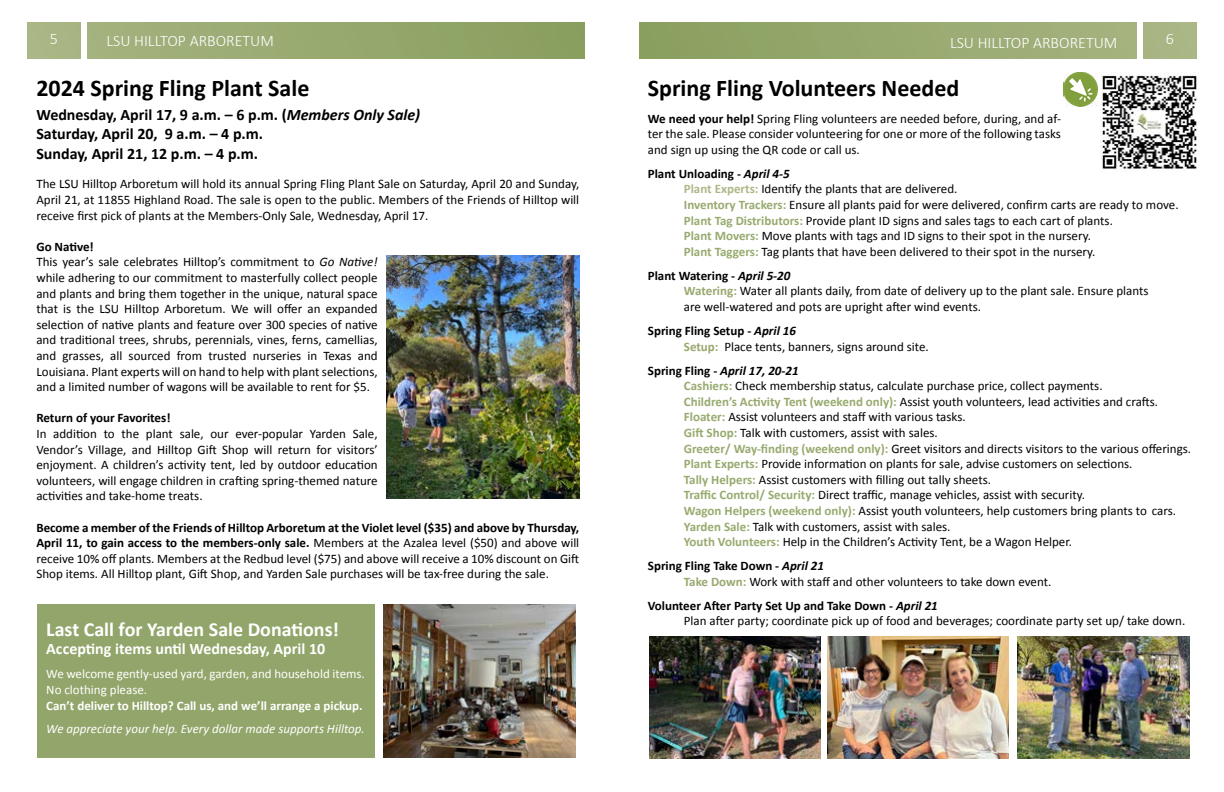
<style>
.page{position:relative;width:1224px;height:792px;background:#fff}
.page>*{position:absolute;margin:0;border:0;box-sizing:border-box;transform-origin:0 0}
.t1{font:700 24px "Calibri";color:#000}
.t2{font:700 20px "Calibri";color:#fff}
.t3{font:700 16px/19.2px "Calibri";color:#000}
.t4{font:300 16px "Calibri";color:#fff}
.t5{font:700 16px "Calibri";color:#fff}
.t6{font:13px/15.6px "Calibri";color:#000}
.t7{font:13px/15.6px "Calibri";color:#fff}
.t8{font:700 13px "Calibri";color:#fff}
.t9{font:italic 13px "Calibri";color:#fff}
.t10{font:700 13px "Calibri";color:#000}
.s1{font-style:italic}
.s2{font-weight:700}
.s3{font-weight:700;font-style:italic}
.s4{font-weight:700;color:#adb888}
.s5{font-weight:700;color:#98aa6f}
.s6{font-weight:700;color:#98a96e}
</style>
<div class="page">
<div style="left:37px;top:604px;width:337px;height:154px;background:#92a56a"></div>
<img style="left:383px;top:604px;width:193px;height:154px">
<img style="left:387px;top:256px;width:192px;height:243px">
<img style="left:828px;top:636px;width:180px;height:123px">
<img style="left:650px;top:636px;width:170px;height:123px">
<img style="left:1017px;top:636px;width:173px;height:123px">
<img style="left:88px;top:23px;width:497px;height:36px">
<img style="left:639px;top:23px;width:497px;height:36px">
<img style="left:1100px;top:72px;width:98px;height:100px">
<img style="left:1064px;top:73px;width:34px;height:34px">
<p class="t4" style="left:50px;top:29px;width:10px">5</p>
<p class="t4" style="left:106px;top:31px;width:169px">LSU HILLTOP ARBORETUM</p>
<p class="t4" style="left:950px;top:33px;width:169px">LSU HILLTOP ARBORETUM</p>
<p class="t4" style="left:1166px;top:29px;width:10px">6</p>
<h1 class="t1" style="left:36px;top:71px;width:275px">2024 Spring Fling Plant Sale</h1>
<p class="t3" style="left:36px;top:105px;width:385px">Wednesday, April 17, 9 a.m. – 6 p.m. (<span class="s1">Members Only Sale)<br></span>Saturday, April 20, 9 a.m. – 4 p.m.<br>Sunday, April 21, 12 p.m. – 4 p.m.</p>
<p class="t6" style="left:36px;top:176px;width:544px;text-align:justify">The LSU Hilltop Arboretum will hold its annual Spring Fling Plant Sale on Saturday, April 20 and Sunday, April 21, at 11855 Highland Road. The sale is open to the public. Members of the Friends of Hilltop will receive first pick of plants at the Members-Only Sale, Wednesday, April 17.</p>
<p class="t6" style="left:36px;top:238px;width:343px"><span class="s2">Go Native!<br></span>This year’s sale celebrates Hilltop’s commitment to <span class="s1">Go Native! </span>while adhering to our commitment to masterfully collect people and plants and bring them together in the unique, natural space that is the LSU Hilltop Arboretum. We will offer an expanded selection of native plants and feature over 300 species of native and traditional trees, shrubs, perennials, vines, ferns, camellias, and grasses, all sourced from trusted nurseries in Texas and Louisiana. Plant experts will on hand to help with plant selections, and a limited number of wagons will be available to rent for $5.</p>
<p class="t10" style="left:36px;top:409px;width:136px">Return of your Favorites!</p>
<p class="t6" style="left:36px;top:425px;width:343px;text-align:justify">In addition to the plant sale, our ever-popular Yarden Sale, Vendor’s Village, and Hilltop Gift Shop will return for visitors’ enjoyment. A children’s activity tent, led by outdoor education volunteers, will engage children in crafting spring-themed nature activities and take-home treats.</p>
<p class="t6" style="left:36px;top:519px;width:544px;text-align:justify"><span class="s2">Become a member of the Friends of Hilltop Arboretum at the Violet level ($35) and above by Thursday, April 11, to gain access to the members-only sale.</span> Members at the Azalea level ($50) and above will receive 10% off plants. Members at the Redbud level ($75) and above will receive a 10% discount on Gift Shop items. All Hilltop plant, Gift Shop, and Yarden Sale purchases will be tax-free during the sale.</p>
<h2 class="t2" style="left:46px;top:616px;width:294px">Last Call for Yarden Sale Donations!</h2>
<p class="t5" style="left:46px;top:638px;width:280px">Accepting items until Wednesday, April 10</p>
<p class="t7" style="left:46px;top:666px;width:320px">We welcome gently-used yard, garden, and household items.<br>No clothing please.</p>
<p class="t8" style="left:46px;top:696px;width:318px">Can’t deliver to Hilltop? Call us, and we’ll arrange a pickup.</p>
<p class="t9" style="left:46px;top:720px;width:320px">We appreciate your help. Every dollar made supports Hilltop.</p>
<h1 class="t1" style="left:648px;top:71px;width:313px">Spring Fling Volunteers Needed</h1>
<p class="t6" style="left:648px;top:110px;width:415px;text-align:justify"><span class="s2">We need your help!</span> Spring Fling volunteers are needed before, during, and af&shy;ter the sale. Please consider volunteering for one or more of the following tasks and sign up using the QR code or call us.</p>
<p class="t6" style="left:684px;top:165px;width:496px;text-indent:-36px"><span class="s2">Plant Unloading -</span> <span class="s3">April 4-5<br></span><span class="s4">Plant Experts:</span> Identify the plants that are delivered.<br><span class="s5">Inventory Trackers:</span> Ensure all plants paid for were delivered, confirm carts are ready to move.<br><span class="s5">Plant Tag Distributors:</span> Provide plant ID signs and sales tags to each cart of plants.<br><span class="s5">Plant Movers:</span> Move plants with tags and ID signs to their spot in the nursery.<br><span class="s5">Plant Taggers:</span> Tag plants that have been delivered to their spot in the nursery.</p>
<p class="t6" style="left:684px;top:267px;width:466px;text-indent:-36px"><span class="s2">Plant Watering -</span> <span class="s3">April 5-20<br></span><span class="s6">Watering:</span> Water all plants daily, from date of delivery up to the plant sale. Ensure plants are well-watered and pots are upright after wind events.</p>
<p class="t6" style="left:684px;top:322px;width:247px;text-indent:-36px"><span class="s2">Spring Fling Setup -</span> <span class="s3">April 16<br></span><span class="s6">Setup:</span> Place tents, banners, signs around site.</p>
<p class="t6" style="left:684px;top:362px;width:509px;text-indent:-36px"><span class="s2">Spring Fling -</span> <span class="s3">April 17, 20-21<br></span><span class="s5">Cashiers:</span> Check membership status, calculate purchase price, collect payments.<br><span class="s5">Children’s Activity Tent (weekend only):</span> Assist youth volunteers, lead activities and crafts.<br><span class="s5">Floater:</span> Assist volunteers and staff with various tasks.<br><span class="s5">Gift Shop:</span> Talk with customers, assist with sales.<br><span class="s5">Greeter/ Way-finding (weekend only):</span> Greet visitors and directs visitors to the various offerings.<br><span class="s5">Plant Experts:</span> Provide information on plants for sale, advise customers on selections.<br><span class="s5">Tally Helpers:</span> Assist customers with filling out tally sheets.<br><span class="s5">Traffic Control/ Security:</span> Direct traffic, manage vehicles, assist with security.<br><span class="s5">Wagon Helpers (weekend only):</span> Assist youth volunteers, help customers bring plants to cars.<br><span class="s5">Yarden Sale:</span> Talk with customers, assist with sales.<br><span class="s5">Youth Volunteers:</span> Help in the Children’s Activity Tent, be a Wagon Helper.</p>
<p class="t6" style="left:684px;top:558px;width:369px;text-indent:-36px"><span class="s2">Spring Fling Take Down -</span> <span class="s3">April 21<br></span><span class="s6">Take Down:</span> Work with staff and other volunteers to take down event.</p>
<p class="t6" style="left:684px;top:597px;width:503px;text-indent:-36px"><span class="s2">Volunteer After Party Set Up and Take Down -</span> <span class="s3">April 21<br></span>Plan after party; coordinate pick up of food and beverages; coordinate party set up/ take down.</p>
</div>
